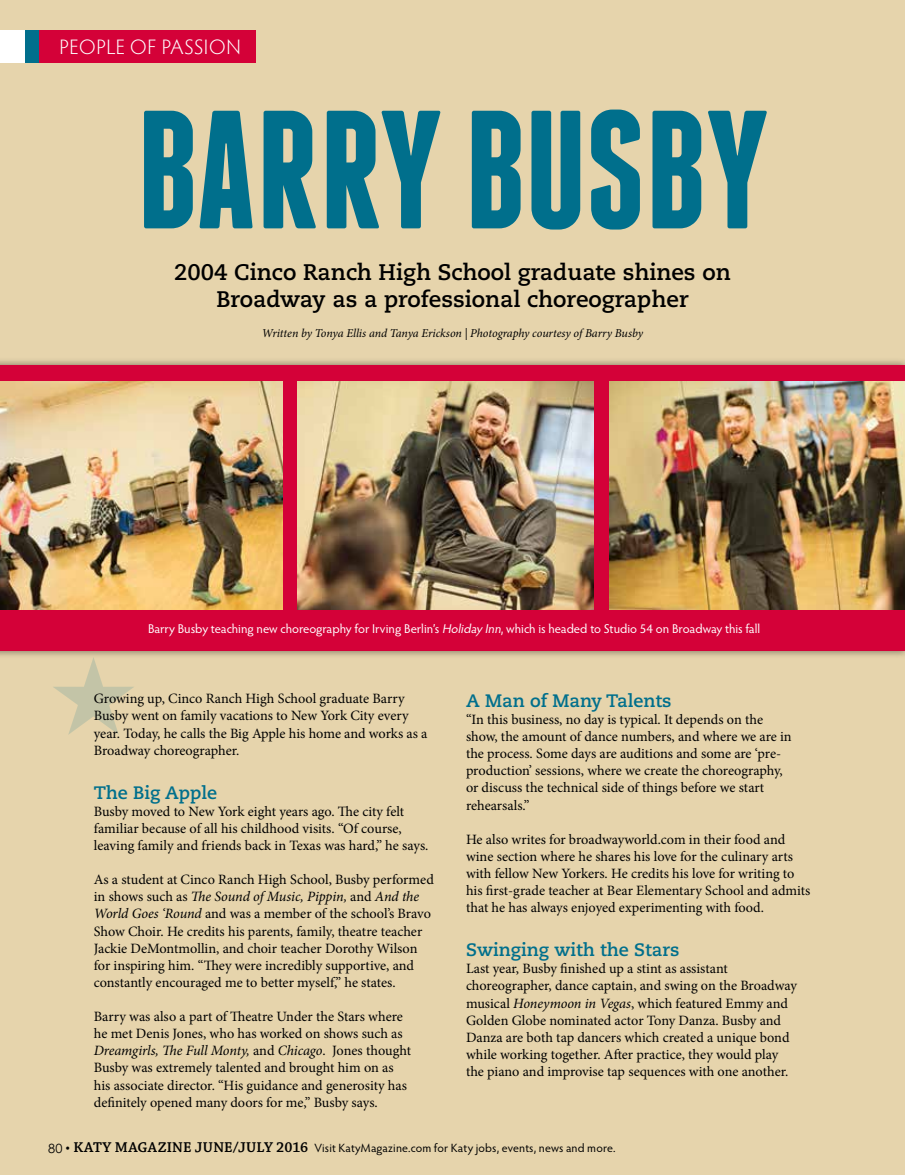
<style>
.page{position:relative;width:905px;height:1175px;background:#fff}
.page>*{position:absolute;margin:0;border:0;box-sizing:border-box;transform-origin:0 0}
.t1{font:700 22.5px/27px "Caecilia";color:#000;text-align:center}
.t2{font:300 21px "Hypatia Sans Pro";letter-spacing:.03em;color:#fff}
.t3{font:700 18px "Caecilia";color:#006f8c}
.t4{font:14.25px/17.1px "Minion Pro";letter-spacing:-.005em;color:#000}
.t5{font:12.75px "Hypatia Sans Pro";color:#fff}
.t6{font:12px "Hypatia Sans Pro";letter-spacing:.015em;color:#000}
.t7{font:italic 12px "Minion Pro";letter-spacing:-.01em;color:#000}
.s1{font-style:italic}
.s2{font-family:"Century Gothic";font-size:12.75px}
.s3{font-family:"Chaparral Pro";font-size:15px}
.s4{font-family:"Chaparral Pro";font-weight:600;font-size:15px}
</style>
<div class="page">
<div style="left:0;top:0;width:904px;height:1174px;background:#e6d4ac"></div>
<div style="left:38px;top:31px;width:218px;height:32px;background:#d40138"></div>
<div style="left:0;top:31px;width:25px;height:32px;background:#fff"></div>
<div style="left:25px;top:31px;width:13px;height:32px;background:#006f8c"></div>
<div style="left:0;top:357px;width:904px;height:302px;background:#000;opacity:.5"></div>
<div style="left:0;top:365px;width:904px;height:285px;background:#d40138"></div>
<img style="left:0;top:381px;width:282px;height:228px">
<img style="left:298px;top:381px;width:295px;height:228px">
<img style="left:609px;top:381px;width:295px;height:228px">
<svg style="left:52px;top:657px;width:82px;height:78px"></svg>
<svg style="left:144px;top:110px;width:622px;height:119px;fill:#006f8c"></svg>
<h2 class="t2" style="left:59px;top:33px;width:183px">PEOPLE OF PASSION</h2>
<h1 class="t1" style="left:174px;top:258px;width:558px">2004 Cinco Ranch High School graduate shines on<br>Broadway as a professional choreographer</h1>
<p class="t7" style="left:262px;top:325px;width:383px">Written by Tonya Ellis and Tanya Erickson | Photography courtesy of Barry Busby</p>
<p class="t5" style="left:148px;top:620px;width:613px">Barry Busby teaching new choreography for Irving Berlin’s <span class="s1">Holiday Inn</span>, which is headed to Studio 54 on Broadway this fall</p>
<p class="t4" style="left:94px;top:690px;width:335px">Growing up, Cinco Ranch High School graduate Barry Busby went on family vacations to New York City every year. Today, he calls the Big Apple his home and works as a Broadway choreographer.</p>
<p class="t3" style="left:94px;top:782px;width:125px">The Big Apple</p>
<p class="t4" style="left:94px;top:802px;width:336px">Busby moved to New York eight years ago. The city felt familiar because of all his childhood visits. “Of course, leaving family and friends back in Texas was hard,” he says.</p>
<p class="t4" style="left:94px;top:871px;width:341px">As a student at Cinco Ranch High School, Busby performed in shows such as <span class="s1">The Sound of Music, Pippin,</span> and <span class="s1">And the World Goes ‘Round</span> and was a member of the school’s Bravo Show Choir. He credits his parents, family, theatre teacher Jackie DeMontmollin, and choir teacher Dorothy Wilson for inspiring him. “They were incredibly supportive, and constantly encouraged me to better myself,” he states.</p>
<p class="t4" style="left:94px;top:1008px;width:319px">Barry was also a part of Theatre Under the Stars where he met Denis Jones, who has worked on shows such as <span class="s1">Dreamgirls, The Full Monty,</span> and <span class="s1">Chicago</span>. Jones thought Busby was extremely talented and brought him on as his associate director. “His guidance and generosity has definitely opened many doors for me,” Busby says.</p>
<p class="t3" style="left:466px;top:690px;width:207px">A Man of Many Talents</p>
<p class="t4" style="left:466px;top:711px;width:327px">“In this business, no day is typical. It depends on the show, the amount of dance numbers, and where we are in the process. Some days are auditions and some are ‘pre&shy;production’ sessions, where we create the choreography, or discuss the technical side of things before we start rehearsals.”</p>
<p class="t4" style="left:466px;top:830px;width:346px">He also writes for broadwayworld.com in their food and wine section where he shares his love for the culinary arts with fellow New Yorkers. He credits his love for writing to his first-grade teacher at Bear Elementary School and admits that he has always enjoyed experimenting with food.</p>
<p class="t3" style="left:466px;top:939px;width:215px">Swinging with the Stars</p>
<p class="t4" style="left:466px;top:960px;width:332px">Last year, Busby finished up a stint as assistant choreographer, dance captain, and swing on the Broadway musical <span class="s1">Honeymoon in Vegas</span>, which featured Emmy and Golden Globe nominated actor Tony Danza. Busby and Danza are both tap dancers which created a unique bond while working together. After practice, they would play the piano and improvise tap sequences with one another.</p>
<p class="t6" style="left:48px;top:1140px;width:569px"><span class="s2">80</span> <span class="s3">•</span> <span class="s4">KATY MAGAZINE JUNE/JULY 2016</span> Visit KatyMagazine.com for Katy jobs, events, news and more.</p>
</div>
